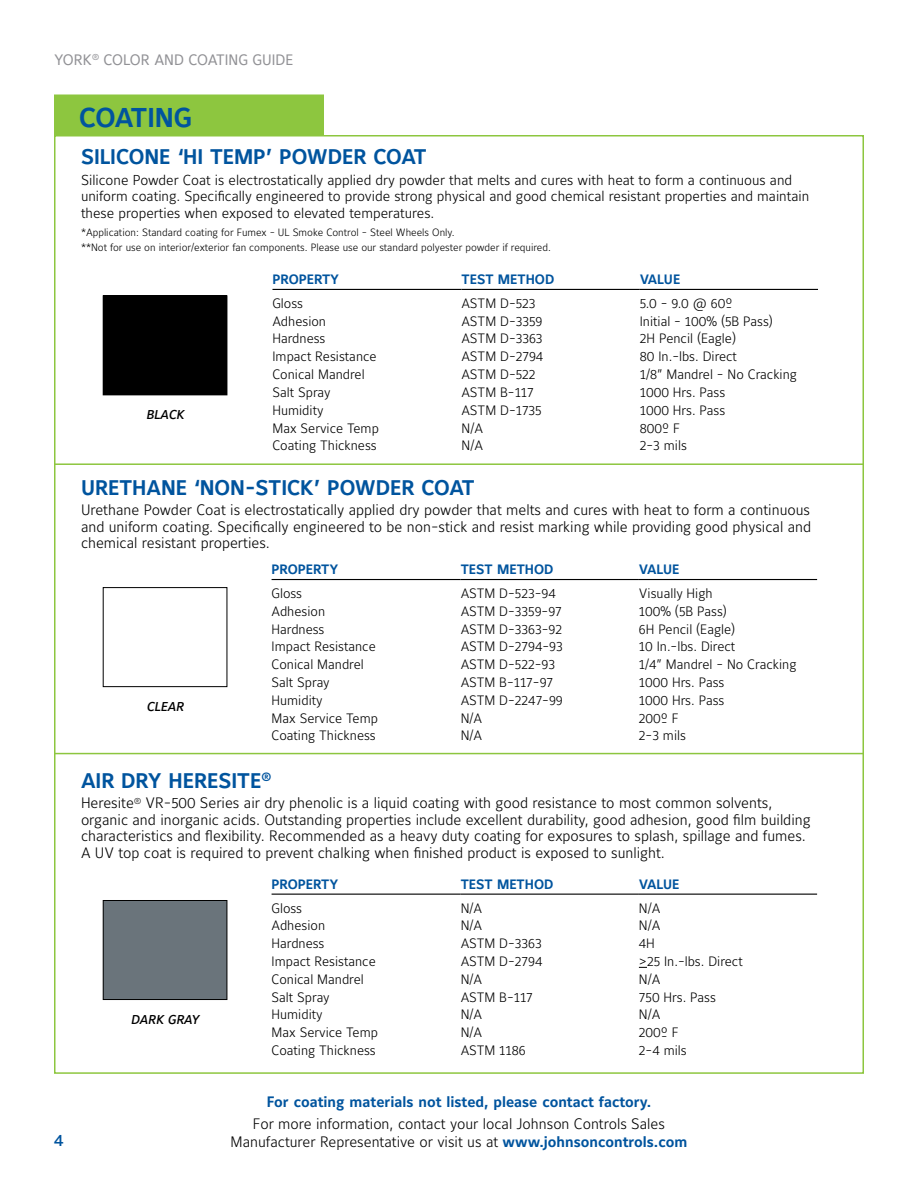
<style>
.page{position:relative;width:918px;height:1188px;background:#fff}
.page>*{position:absolute;margin:0;border:0;box-sizing:border-box;transform-origin:0 0}
.t1{font:27px "Maurea Bold Lf";letter-spacing:-.01em;color:#00549e}
.t2{font:21px "Maurea Bold Lf";color:#00549e}
.t3{font:16.5px "Maurea Medium Lf";color:#00549e}
.t4{font:15px/16.5px "Maurea Light Lf";color:#000;text-align:justify}
.t5{font:15px "Maurea Bold Lf";color:#00549e}
.t6{font:15px "Maurea Regular Lf";color:#919195}
.t7{font:14.25px/16.5px "Maurea Light Lf";color:#000}
.t8{font:13.5px "Maurea Light Lf";color:#000}
.t9{font:13.5px "Maurea Bold Lf";color:#00549e}
.t10{font:12.75px "Maurea Medium Italic Lf";color:#000}
.t11{font:10.5px/15px "Maurea Light Lf";color:#000}
.s1{font-family:"Maurea Bold Lf";color:#00549e}
</style>
<div class="page">
<div style="left:54px;top:94px;width:270px;height:41px;background:#8dc63f;border:2px solid #8dc63f"></div>
<hr style="left:54px;top:463px;width:810px;height:2px;background:#8dc63f">
<hr style="left:54px;top:753px;width:810px;height:1px;background:#8dc63f">
<div style="left:103px;top:296px;width:124px;height:99px;background:#000"></div>
<div style="left:103px;top:295px;width:124px;height:100px;border:1px solid #000"></div>
<div style="left:103px;top:587px;width:124px;height:100px;border:1px solid #000"></div>
<div style="left:103px;top:900px;width:124px;height:100px;background:#6a747b"></div>
<div style="left:103px;top:900px;width:124px;height:100px;border:1px solid #000"></div>
<hr style="left:272px;top:289px;width:190px;height:1px;background:#000">
<hr style="left:462px;top:289px;width:178px;height:1px;background:#000">
<hr style="left:640px;top:289px;width:178px;height:1px;background:#000">
<hr style="left:272px;top:579px;width:189px;height:1px;background:#000">
<hr style="left:461px;top:579px;width:178px;height:1px;background:#000">
<hr style="left:639px;top:579px;width:178px;height:1px;background:#000">
<hr style="left:272px;top:894px;width:189px;height:1px;background:#000">
<hr style="left:461px;top:894px;width:178px;height:1px;background:#000">
<hr style="left:639px;top:894px;width:178px;height:1px;background:#000">
<p class="t6" style="left:54px;top:52px;width:241px">YORK<sup>®</sup> COLOR AND COATING GUIDE</p>
<h1 class="t1" style="left:79px;top:102px;width:115px">COATING</h1>
<h2 class="t2" style="left:81px;top:145px;width:347px">SILICONE ‘HI TEMP’ POWDER COAT</h2>
<p class="t7" style="left:81px;top:172px;width:730px">Silicone Powder Coat is electrostatically applied dry powder that melts and cures with heat to form a continuous and uniform coating. Specifically engineered to provide strong physical and good chemical resistant properties and maintain these properties when exposed to elevated temperatures.</p>
<p class="t11" style="left:81px;top:225px;width:471px">*Application: Standard coating for Fumex - UL Smoke Control - Steel Wheels Only.<br>**Not for use on interior/exterior fan components. Please use our standard polyester powder if required.</p>
<p class="t10" style="left:146px;top:408px;width:39px">BLACK</p>
<p class="t9" style="left:272px;top:272px;width:68px">PROPERTY</p>
<p class="t9" style="left:462px;top:272px;width:94px">TEST METHOD</p>
<p class="t9" style="left:640px;top:272px;width:42px">VALUE</p>
<p class="t8" style="left:272px;top:296px;width:32px">Gloss</p>
<p class="t8" style="left:462px;top:296px;width:76px">ASTM D-523</p>
<p class="t8" style="left:640px;top:296px;width:94px">5.0 - 9.0 @ 60º</p>
<p class="t8" style="left:272px;top:313px;width:55px">Adhesion</p>
<p class="t8" style="left:462px;top:313px;width:82px">ASTM D-3359</p>
<p class="t8" style="left:640px;top:313px;width:135px">Initial - 100% (5B Pass)</p>
<p class="t8" style="left:272px;top:331px;width:54px">Hardness</p>
<p class="t8" style="left:462px;top:331px;width:83px">ASTM D-3363</p>
<p class="t8" style="left:640px;top:331px;width:98px">2H Pencil (Eagle)</p>
<p class="t8" style="left:272px;top:349px;width:106px">Impact Resistance</p>
<p class="t8" style="left:462px;top:349px;width:83px">ASTM D-2794</p>
<p class="t8" style="left:640px;top:349px;width:99px">80 In.-lbs. Direct</p>
<p class="t8" style="left:272px;top:367px;width:94px">Conical Mandrel</p>
<p class="t8" style="left:462px;top:367px;width:76px">ASTM D-522</p>
<p class="t8" style="left:640px;top:367px;width:159px">1/8” Mandrel - No Cracking</p>
<p class="t8" style="left:272px;top:385px;width:60px">Salt Spray</p>
<p class="t8" style="left:462px;top:385px;width:74px">ASTM B-117</p>
<p class="t8" style="left:640px;top:385px;width:87px">1000 Hrs. Pass</p>
<p class="t8" style="left:272px;top:403px;width:52px">Humidity</p>
<p class="t8" style="left:462px;top:403px;width:82px">ASTM D-1735</p>
<p class="t8" style="left:640px;top:403px;width:87px">1000 Hrs. Pass</p>
<p class="t8" style="left:272px;top:420px;width:108px">Max Service Temp</p>
<p class="t8" style="left:462px;top:420px;width:23px">N/A</p>
<p class="t8" style="left:640px;top:420px;width:42px">800º F</p>
<p class="t8" style="left:272px;top:438px;width:106px">Coating Thickness</p>
<p class="t8" style="left:462px;top:438px;width:23px">N/A</p>
<p class="t8" style="left:640px;top:438px;width:49px">2-3 mils</p>
<h2 class="t2" style="left:81px;top:476px;width:395px">URETHANE ‘NON-STICK’ POWDER COAT</h2>
<p class="t4" style="left:81px;top:503px;width:732px">Urethane Powder Coat is electrostatically applied dry powder that melts and cures with heat to form a continuous and uniform coating. Specifically engineered to be non-stick and resist marking while providing good physical and chemical resistant properties.</p>
<p class="t10" style="left:146px;top:699px;width:39px">CLEAR</p>
<p class="t9" style="left:272px;top:562px;width:68px">PROPERTY</p>
<p class="t9" style="left:461px;top:562px;width:94px">TEST METHOD</p>
<p class="t9" style="left:639px;top:562px;width:42px">VALUE</p>
<p class="t8" style="left:272px;top:586px;width:32px">Gloss</p>
<p class="t8" style="left:461px;top:586px;width:97px">ASTM D-523-94</p>
<p class="t8" style="left:639px;top:586px;width:75px">Visually High</p>
<p class="t8" style="left:272px;top:604px;width:55px">Adhesion</p>
<p class="t8" style="left:461px;top:604px;width:103px">ASTM D-3359-97</p>
<p class="t8" style="left:639px;top:604px;width:90px">100% (5B Pass)</p>
<p class="t8" style="left:272px;top:621px;width:54px">Hardness</p>
<p class="t8" style="left:461px;top:621px;width:103px">ASTM D-3363-92</p>
<p class="t8" style="left:639px;top:621px;width:98px">6H Pencil (Eagle)</p>
<p class="t8" style="left:272px;top:639px;width:106px">Impact Resistance</p>
<p class="t8" style="left:461px;top:639px;width:104px">ASTM D-2794-93</p>
<p class="t8" style="left:639px;top:639px;width:98px">10 In.-lbs. Direct</p>
<p class="t8" style="left:272px;top:657px;width:94px">Conical Mandrel</p>
<p class="t8" style="left:461px;top:657px;width:96px">ASTM D-522-93</p>
<p class="t8" style="left:639px;top:657px;width:159px">1/4” Mandrel - No Cracking</p>
<p class="t8" style="left:272px;top:675px;width:60px">Salt Spray</p>
<p class="t8" style="left:461px;top:675px;width:94px">ASTM B-117-97</p>
<p class="t8" style="left:639px;top:675px;width:87px">1000 Hrs. Pass</p>
<p class="t8" style="left:272px;top:693px;width:52px">Humidity</p>
<p class="t8" style="left:461px;top:693px;width:104px">ASTM D-2247-99</p>
<p class="t8" style="left:639px;top:693px;width:87px">1000 Hrs. Pass</p>
<p class="t8" style="left:272px;top:710px;width:108px">Max Service Temp</p>
<p class="t8" style="left:461px;top:710px;width:23px">N/A</p>
<p class="t8" style="left:639px;top:710px;width:41px">200º F</p>
<p class="t8" style="left:272px;top:728px;width:106px">Coating Thickness</p>
<p class="t8" style="left:461px;top:728px;width:23px">N/A</p>
<p class="t8" style="left:639px;top:728px;width:49px">2-3 mils</p>
<p class="t3" style="left:54px;top:1131px;width:11px">4</p>
<h2 class="t2" style="left:81px;top:769px;width:192px">AIR DRY HERESITE<sup>®</sup></h2>
<p class="t4" style="left:81px;top:796px;width:731px;text-align:left">Heresite<sup>®</sup> VR-500 Series air dry phenolic is a liquid coating with good resistance to most common solvents, organic and inorganic acids. Outstanding properties include excellent durability, good adhesion, good film building characteristics and flexibility. Recommended as a heavy duty coating for exposures to splash, spillage and fumes.<br>A UV top coat is required to prevent chalking when finished product is exposed to sunlight.</p>
<p class="t10" style="left:131px;top:1012px;width:70px">DARK GRAY</p>
<p class="t9" style="left:272px;top:876px;width:68px">PROPERTY</p>
<p class="t9" style="left:461px;top:876px;width:94px">TEST METHOD</p>
<p class="t9" style="left:639px;top:876px;width:42px">VALUE</p>
<p class="t8" style="left:272px;top:900px;width:32px">Gloss</p>
<p class="t8" style="left:461px;top:900px;width:23px">N/A</p>
<p class="t8" style="left:639px;top:900px;width:23px">N/A</p>
<p class="t8" style="left:272px;top:918px;width:55px">Adhesion</p>
<p class="t8" style="left:461px;top:918px;width:23px">N/A</p>
<p class="t8" style="left:639px;top:918px;width:23px">N/A</p>
<p class="t8" style="left:272px;top:936px;width:54px">Hardness</p>
<p class="t8" style="left:461px;top:936px;width:83px">ASTM D-3363</p>
<p class="t8" style="left:639px;top:936px;width:18px">4H</p>
<p class="t8" style="left:272px;top:954px;width:106px">Impact Resistance</p>
<p class="t8" style="left:461px;top:954px;width:83px">ASTM D-2794</p>
<p class="t8" style="left:639px;top:954px;width:105px">&gt;25 In.-lbs. Direct</p>
<p class="t8" style="left:272px;top:972px;width:94px">Conical Mandrel</p>
<p class="t8" style="left:461px;top:972px;width:23px">N/A</p>
<p class="t8" style="left:639px;top:972px;width:23px">N/A</p>
<p class="t8" style="left:272px;top:989px;width:60px">Salt Spray</p>
<p class="t8" style="left:461px;top:989px;width:74px">ASTM B-117</p>
<p class="t8" style="left:639px;top:989px;width:79px">750 Hrs. Pass</p>
<p class="t8" style="left:272px;top:1007px;width:52px">Humidity</p>
<p class="t8" style="left:461px;top:1007px;width:23px">N/A</p>
<p class="t8" style="left:639px;top:1007px;width:23px">N/A</p>
<p class="t8" style="left:272px;top:1025px;width:108px">Max Service Temp</p>
<p class="t8" style="left:461px;top:1025px;width:23px">N/A</p>
<p class="t8" style="left:639px;top:1025px;width:41px">200º F</p>
<p class="t8" style="left:272px;top:1043px;width:106px">Coating Thickness</p>
<p class="t8" style="left:461px;top:1043px;width:66px">ASTM 1186</p>
<p class="t8" style="left:639px;top:1043px;width:49px">2-4 mils</p>
<p class="t5" style="left:267px;top:1093px;width:386px">For coating materials not listed, please contact factory.</p>
<p class="t4" style="left:231px;top:1116px;width:458px;line-height:18px;text-align:center">For more information, contact your local Johnson Controls Sales<br>Manufacturer Representative or visit us at <span class="s1">www.johnsoncontrols.com</span></p>
</div>
